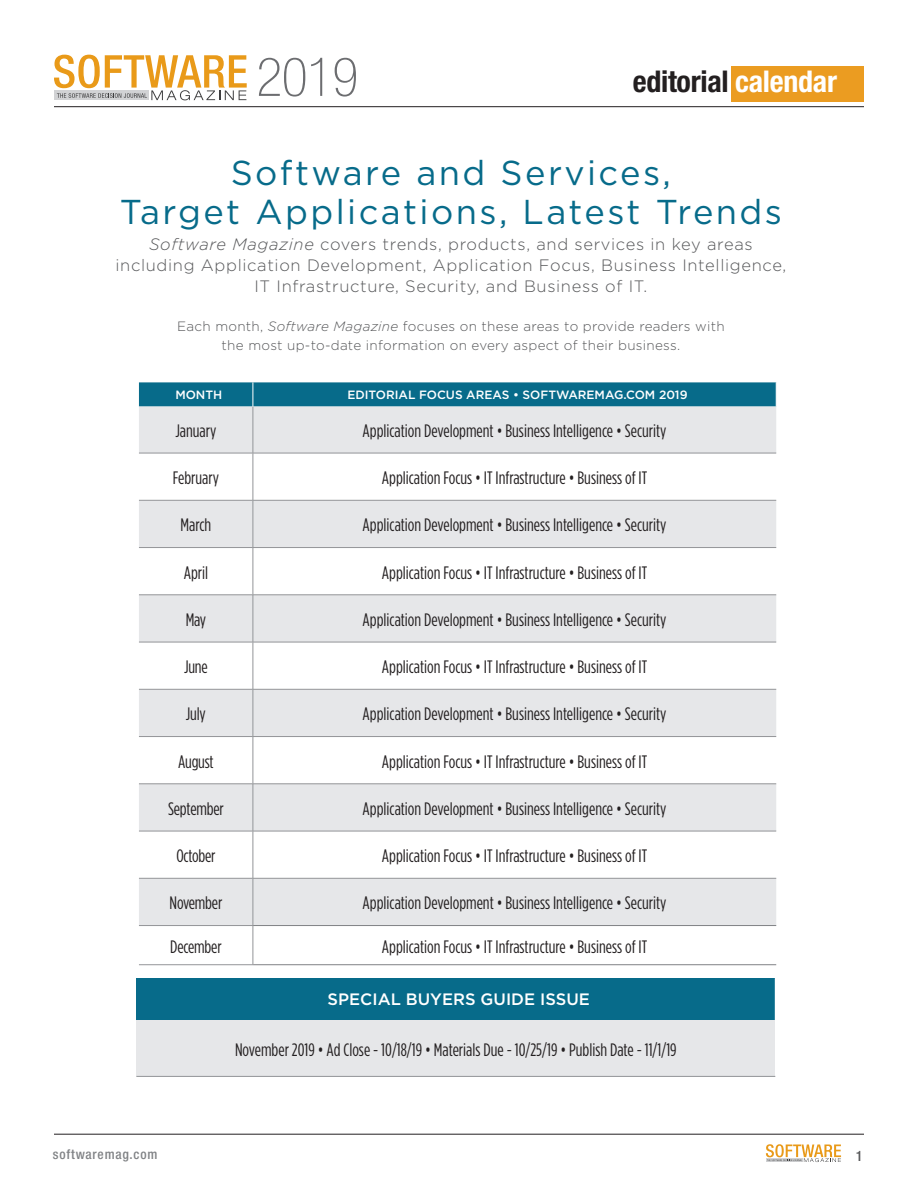
<style>
.page{position:relative;width:918px;height:1188px;background:#fff}
.page>*{position:absolute;margin:0;border:0;box-sizing:border-box;transform-origin:0 0}
.t1{font:100 condensed 53.85px "Helvetica Neue";color:#6c6d70}
.t2{font:34.5px/39px "Gotham";letter-spacing:.07em;color:#076b8a;text-align:center}
.t3{font:700 condensed 30px "Helvetica Neue";letter-spacing:-.01em;color:#231f20}
.t4{font:18px "Gotham Condensed";color:#231f20}
.t5{font:300 16.5px/21px "Gotham";letter-spacing:.04em;color:#57585a;text-align:center}
.t6{font:500 16.5px "Gotham";color:#fff}
.t7{font:500 condensed 14.25px "Helvetica Neue";color:#57585a}
.t8{font:300 13.5px/19.5px "Gotham";letter-spacing:.02em;color:#57585a;text-align:center}
.t9{font:500 condensed 13.5px "Helvetica Neue";letter-spacing:.06em;color:#808285}
.t10{font:500 12px "Gotham";color:#fff}
.s1{color:#fff}
.s2{font-style:italic}
</style>
<div class="page">
<hr style="left:54px;top:1134px;width:810px;height:1px;background:#231f20">
<svg style="left:766px;top:1144px;width:75px;height:18px"></svg>
<hr style="left:54px;top:106px;width:810px;height:1px;background:#231f20">
<div style="left:731px;top:66px;width:133px;height:36px;background:#eb9c21"></div>
<svg style="left:54px;top:55px;width:193px;height:45px"></svg>
<div style="left:139px;top:501px;width:637px;height:46px;background:#e6e7e9"></div>
<svg style="left:139px;top:596px;width:637px;height:329px;fill:#e6e7e9"></svg>
<hr style="left:253px;top:453px;width:523px;height:1px;background:#939598">
<hr style="left:253px;top:453px;width:1px;height:47px;background:#939598">
<hr style="left:253px;top:500px;width:523px;height:1px;background:#939598">
<hr style="left:253px;top:500px;width:1px;height:47px;background:#939598">
<hr style="left:253px;top:547px;width:523px;height:1px;background:#939598">
<hr style="left:253px;top:548px;width:1px;height:47px;background:#939598">
<hr style="left:253px;top:595px;width:523px;height:1px;background:#939598">
<hr style="left:253px;top:595px;width:1px;height:47px;background:#939598">
<hr style="left:253px;top:642px;width:523px;height:1px;background:#939598">
<hr style="left:253px;top:642px;width:1px;height:47px;background:#939598">
<hr style="left:253px;top:689px;width:523px;height:1px;background:#939598">
<hr style="left:253px;top:689px;width:1px;height:47px;background:#939598">
<hr style="left:253px;top:736px;width:523px;height:1px;background:#939598">
<hr style="left:253px;top:737px;width:1px;height:47px;background:#939598">
<hr style="left:253px;top:784px;width:523px;height:1px;background:#939598">
<hr style="left:253px;top:784px;width:1px;height:47px;background:#939598">
<hr style="left:253px;top:831px;width:523px;height:1px;background:#939598">
<hr style="left:253px;top:831px;width:1px;height:47px;background:#939598">
<hr style="left:253px;top:878px;width:523px;height:1px;background:#939598">
<hr style="left:253px;top:878px;width:1px;height:47px;background:#939598">
<hr style="left:139px;top:453px;width:114px;height:1px;background:#939598">
<hr style="left:139px;top:500px;width:114px;height:1px;background:#939598">
<hr style="left:139px;top:547px;width:114px;height:1px;background:#939598">
<hr style="left:139px;top:595px;width:114px;height:1px;background:#939598">
<hr style="left:139px;top:642px;width:114px;height:1px;background:#939598">
<hr style="left:139px;top:689px;width:114px;height:1px;background:#939598">
<hr style="left:139px;top:736px;width:114px;height:1px;background:#939598">
<hr style="left:139px;top:784px;width:114px;height:1px;background:#939598">
<hr style="left:139px;top:831px;width:114px;height:1px;background:#939598">
<hr style="left:139px;top:878px;width:114px;height:1px;background:#939598">
<hr style="left:139px;top:925px;width:114px;height:1px;background:#939598">
<hr style="left:139px;top:964px;width:114px;height:1px;background:#939598">
<svg style="left:139px;top:382px;width:638px;height:71px;background:#9abcc8"></svg>
<hr style="left:253px;top:925px;width:523px;height:1px;background:#808285">
<hr style="left:253px;top:964px;width:523px;height:1px;background:#808285">
<hr style="left:253px;top:926px;width:1px;height:39px;background:#939598">
<div style="left:136px;top:978px;width:639px;height:42px;background:#076b8a"></div>
<div style="left:136px;top:1020px;width:639px;height:56px;background:#e6e7e9"></div>
<hr style="left:136px;top:1076px;width:639px;height:1px;background:#939598">
<h1 class="t1" style="left:256px;top:47px;width:103px">2019</h1>
<h3 class="t3" style="left:633px;top:64px;width:206px">editorial <span class="s1">calendar</span></h3>
<h2 class="t2" style="left:120px;top:152px;width:664px">Software and Services,<br>Target Applications, Latest Trends</h2>
<p class="t5" style="left:115px;top:233px;width:672px"><span class="s2">Software Magazine</span> covers trends, products, and services in key areas including Application Development, Application Focus, Business Intelligence,<br>IT Infrastructure, Security, and Business of IT.</p>
<p class="t8" style="left:177px;top:316px;width:549px">Each month, <span class="s2">Software Magazine</span> focuses on these areas to provide readers with the most up-to-date information on every aspect of their business.</p>
<p class="t10" style="left:175px;top:388px;width:48px">MONTH</p>
<p class="t10" style="left:347px;top:388px;width:342px">EDITORIAL FOCUS AREAS • SOFTWAREMAG.COM 2019</p>
<p class="t4" style="left:175px;top:421px;width:42px">January</p>
<p class="t4" style="left:363px;top:421px;width:305px">Application Development • Business Intelligence • Security</p>
<p class="t4" style="left:173px;top:468px;width:48px">February</p>
<p class="t4" style="left:382px;top:468px;width:267px">Application Focus • IT Infrastructure • Business of IT</p>
<p class="t4" style="left:181px;top:515px;width:32px">March</p>
<p class="t4" style="left:363px;top:515px;width:305px">Application Development • Business Intelligence • Security</p>
<p class="t4" style="left:184px;top:563px;width:26px">April</p>
<p class="t4" style="left:382px;top:563px;width:267px">Application Focus • IT Infrastructure • Business of IT</p>
<p class="t4" style="left:186px;top:610px;width:22px">May</p>
<p class="t4" style="left:363px;top:610px;width:305px">Application Development • Business Intelligence • Security</p>
<p class="t4" style="left:184px;top:657px;width:25px">June</p>
<p class="t4" style="left:382px;top:657px;width:267px">Application Focus • IT Infrastructure • Business of IT</p>
<p class="t4" style="left:186px;top:704px;width:21px">July</p>
<p class="t4" style="left:363px;top:704px;width:305px">Application Development • Business Intelligence • Security</p>
<p class="t4" style="left:178px;top:752px;width:37px">August</p>
<p class="t4" style="left:382px;top:752px;width:267px">Application Focus • IT Infrastructure • Business of IT</p>
<p class="t4" style="left:168px;top:799px;width:57px">September</p>
<p class="t4" style="left:363px;top:799px;width:305px">Application Development • Business Intelligence • Security</p>
<p class="t4" style="left:176px;top:846px;width:41px">October</p>
<p class="t4" style="left:382px;top:846px;width:267px">Application Focus • IT Infrastructure • Business of IT</p>
<p class="t4" style="left:170px;top:893px;width:54px">November</p>
<p class="t4" style="left:363px;top:893px;width:305px">Application Development • Business Intelligence • Security</p>
<p class="t4" style="left:170px;top:937px;width:53px">December</p>
<p class="t4" style="left:382px;top:937px;width:267px">Application Focus • IT Infrastructure • Business of IT</p>
<p class="t6" style="left:328px;top:990px;width:264px">SPECIAL BUYERS GUIDE ISSUE</p>
<p class="t4" style="left:235px;top:1040px;width:443px">November 2019 • Ad Close - 10/18/19 • Materials Due - 10/25/19 • Publish Date - 11/1/19</p>
<p class="t9" style="left:53px;top:1146px;width:106px">softwaremag.com</p>
<p class="t7" style="left:856px;top:1147px;width:8px">1</p>
</div>
